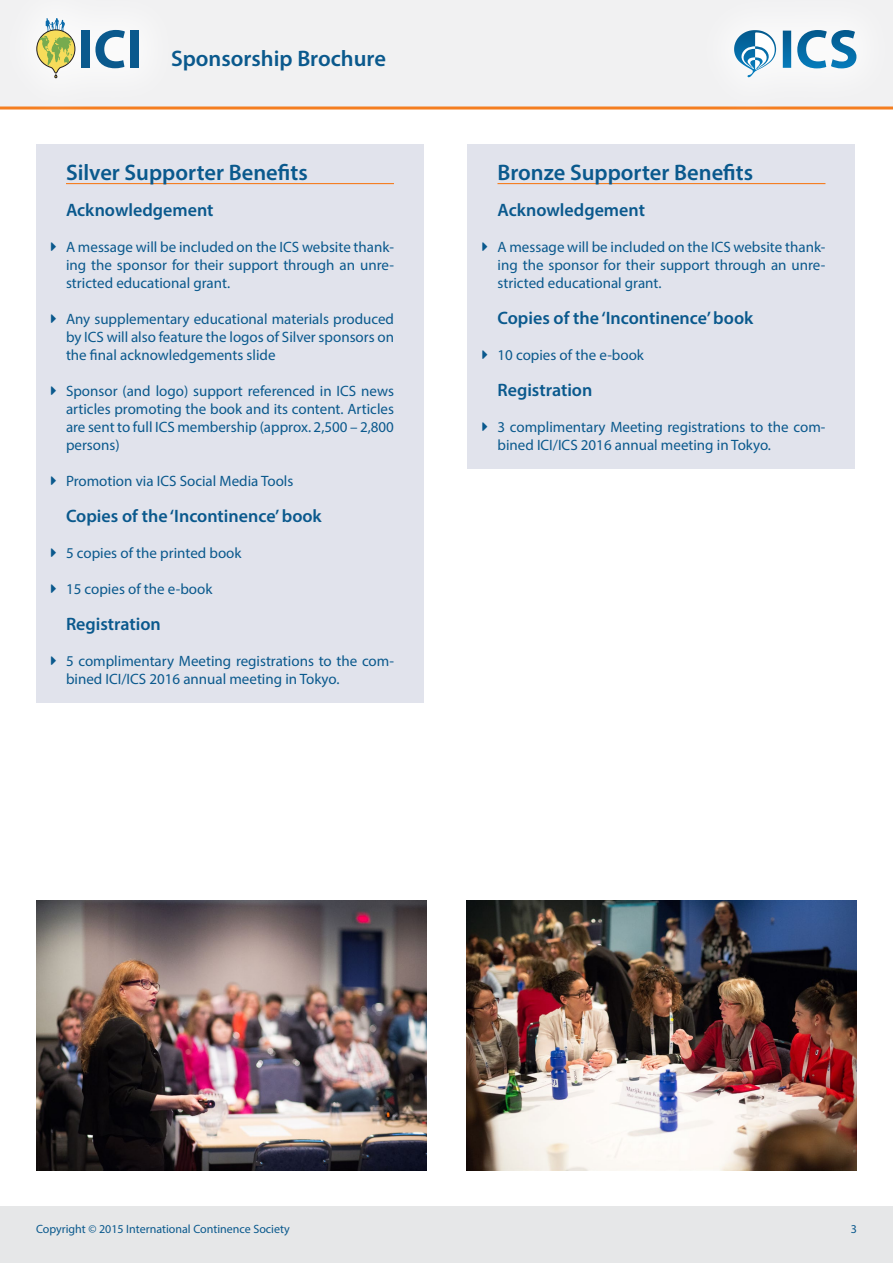
<style>
.page{position:relative;width:893px;height:1263px;background:#fff}
.page>*{position:absolute;margin:0;border:0;box-sizing:border-box;transform-origin:0 0}
.t1{font:600 22.5px "Myriad Pro";color:#0a598d}
.t2{font:600 18px "Myriad Pro";color:#0a598d}
.t3{font:15px/18px "Myriad Pro";color:#0a598d;text-align:justify}
.t4{font:12px "Myriad Pro";color:#0a598d}
</style>
<div class="page">
<div style="left:181px;top:0;width:512px;height:110px;background:#f1f1f2"></div>
<div style="left:0;top:1206px;width:893px;height:57px;background:#e6e7e8"></div>
<div style="left:693px;top:0;width:200px;height:118px;background:#fff;opacity:.7"></div>
<svg style="left:734px;top:30px;width:122px;height:47px"></svg>
<div style="left:0;top:0;width:181px;height:119px;background:#f3f3f4"></div>
<svg style="left:37px;top:18px;width:38px;height:60px"></svg>
<div style="left:81px;top:31px;width:9px;height:37px;background:#0a598d"></div>
<svg style="left:95px;top:30px;width:30px;height:38px"></svg>
<div style="left:130px;top:31px;width:8px;height:37px;background:#0a598d"></div>
<div style="left:36px;top:144px;width:388px;height:558px;background:#e1e3ec"></div>
<hr style="left:66px;top:183px;width:328px;height:1px;background:#f57e20">
<div style="left:467px;top:144px;width:388px;height:324px;background:#e1e3ec"></div>
<hr style="left:497px;top:183px;width:328px;height:1px;background:#f57e20">
<img style="left:36px;top:900px;width:390px;height:270px">
<img style="left:467px;top:900px;width:390px;height:270px">
<h1 class="t1" style="left:171px;top:44px;width:216px">Sponsorship Brochure</h1>
<h1 class="t1" style="left:66px;top:158px;width:243px">Silver Supporter Benefits</h1>
<p class="t2" style="left:66px;top:199px;width:149px">Acknowledgement</p>
<p class="t3" style="left:66px;top:238px;width:329px">A message will be included on the ICS website thank&shy;ing the sponsor for their support through an unre&shy;stricted educational grant.</p>
<p class="t3" style="left:66px;top:310px;width:329px">Any supplementary educational materials produced by ICS will also feature the logos of Silver sponsors on the final acknowledgements slide</p>
<p class="t3" style="left:66px;top:382px;width:329px">Sponsor (and logo) support referenced in ICS news articles promoting the book and its content. Articles are sent to full ICS membership (approx. 2,500 – 2,800 persons)</p>
<p class="t3" style="left:66px;top:472px;width:229px">Promotion via ICS Social Media Tools</p>
<p class="t2" style="left:66px;top:505px;width:257px">Copies of the ‘Incontinence’ book</p>
<p class="t3" style="left:66px;top:544px;width:177px">5 copies of the printed book</p>
<p class="t3" style="left:66px;top:580px;width:148px">15 copies of the e-book</p>
<p class="t2" style="left:66px;top:613px;width:96px">Registration</p>
<p class="t3" style="left:66px;top:652px;width:329px">5 complimentary Meeting registrations to the com&shy;bined ICI/ICS 2016 annual meeting in Tokyo.</p>
<h1 class="t1" style="left:497px;top:158px;width:257px">Bronze Supporter Benefits</h1>
<p class="t2" style="left:497px;top:199px;width:149px">Acknowledgement</p>
<p class="t3" style="left:497px;top:238px;width:329px">A message will be included on the ICS website thank&shy;ing the sponsor for their support through an unre&shy;stricted educational grant.</p>
<p class="t2" style="left:497px;top:307px;width:257px">Copies of the ‘Incontinence’ book</p>
<p class="t3" style="left:497px;top:346px;width:148px">10 copies of the e-book</p>
<p class="t2" style="left:497px;top:379px;width:96px">Registration</p>
<p class="t3" style="left:497px;top:418px;width:329px">3 complimentary Meeting registrations to the com&shy;bined ICI/ICS 2016 annual meeting in Tokyo.</p>
<p class="t4" style="left:36px;top:1222px;width:255px">Copyright © 2015 International Continence Society</p>
<p class="t4" style="left:851px;top:1222px;width:8px">3</p>
</div>
